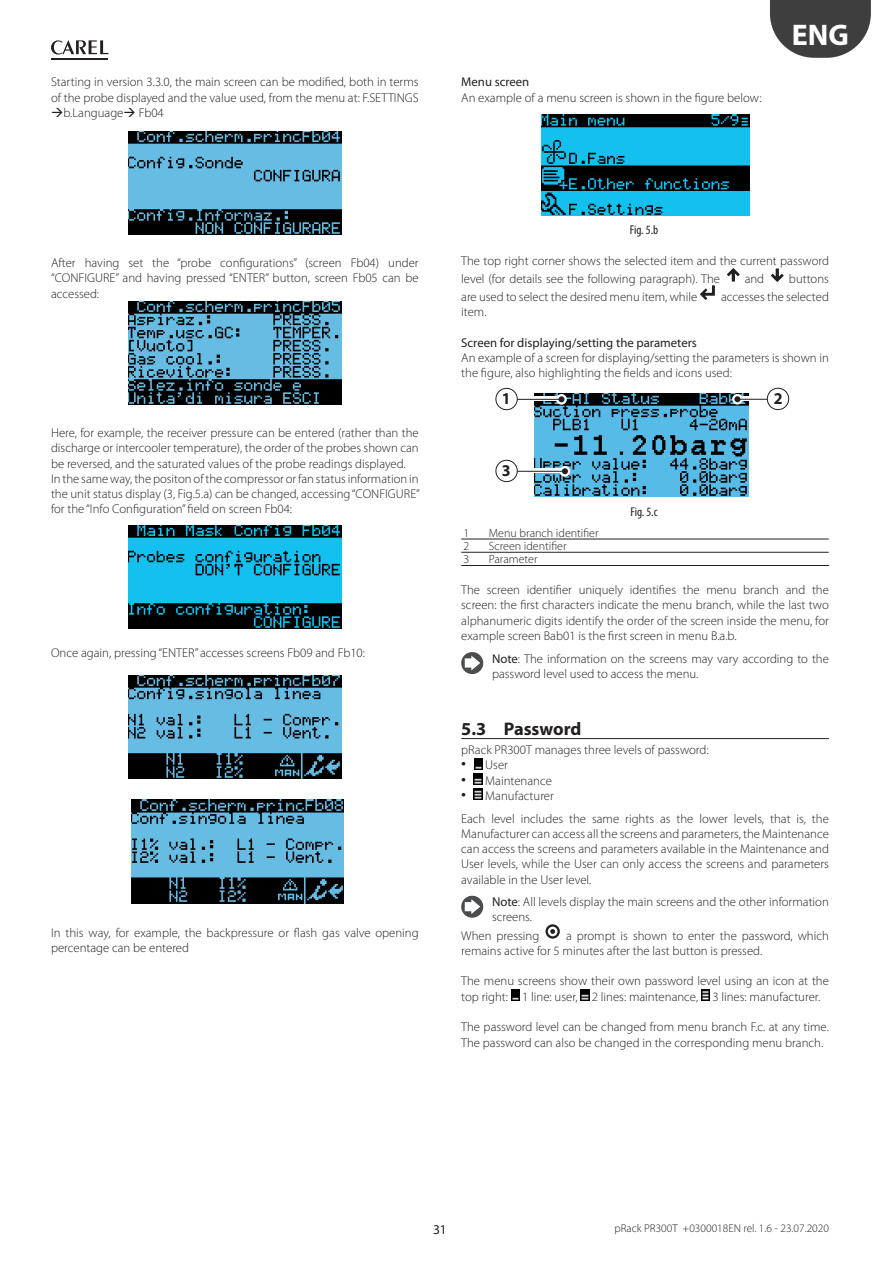
<style>
.page{position:relative;width:893px;height:1263px;background:#fff}
.page>*{position:absolute;margin:0;border:0;box-sizing:border-box;transform-origin:0 0}
.t1{font:700 29.85px "Myriad Pro";color:#fff}
.t2{font:700 18.3px "Myriad Pro";color:#231f20}
.t3{font:700 16.5px "Myriad Pro";color:#231f20}
.t4{font:13.5px "Myriad Pro";color:#231f20}
.t5{font:300 12.75px/15.3px "Myriad Pro";color:#231f20}
.t6{font:12.75px "Myriad Pro";color:#231f20}
.t7{font:condensed 12.75px "Myriad Pro";letter-spacing:-.005em;color:#231f20}
.t8{font:300 12px "Myriad Pro";color:#231f20}
.t9{font:300 11.4px "Myriad Pro";color:#231f20}
.s1{font-weight:400}
.s2{font-family:"Formata";font-stretch:condensed;font-size:15px}
</style>
<div class="page">
<svg style="left:51px;top:40px;width:57px;height:20px"></svg>
<svg style="left:770px;top:0;width:101px;height:58px;background:#5a5a5b"></svg>
<img style="left:129px;top:131px;width:212px;height:104px">
<img style="left:129px;top:301px;width:212px;height:104px">
<img style="left:129px;top:525px;width:212px;height:104px">
<img style="left:129px;top:676px;width:212px;height:103px">
<img style="left:131px;top:800px;width:213px;height:103px">
<hr style="left:461px;top:738px;width:368px;height:1px;background:#231f20">
<img style="left:541px;top:115px;width:208px;height:101px">
<svg style="left:727px;top:268px;width:13px;height:14px"></svg>
<svg style="left:771px;top:268px;width:12px;height:14px"></svg>
<svg style="left:700px;top:285px;width:15px;height:15px"></svg>
<img style="left:534px;top:393px;width:214px;height:104px">
<div style="left:495px;top:388px;width:23px;height:22px;border:1px solid #231f20;border-radius:50%"></div>
<svg style="left:531px;top:397px;width:25px;height:4px"></svg>
<svg style="left:556px;top:394px;width:11px;height:11px"></svg>
<svg style="left:558px;top:396px;width:6px;height:6px"></svg>
<hr style="left:517px;top:399px;width:44px;height:1px;background:#231f20">
<div style="left:495px;top:460px;width:23px;height:22px;border:1px solid #231f20;border-radius:50%"></div>
<svg style="left:531px;top:469px;width:29px;height:4px"></svg>
<div style="left:560px;top:466px;width:10px;height:11px;background:#fff;border-radius:50%"></div>
<svg style="left:562px;top:468px;width:6px;height:6px"></svg>
<hr style="left:517px;top:471px;width:48px;height:1px;background:#231f20">
<div style="left:767px;top:388px;width:22px;height:22px;border:1px solid #231f20;border-radius:50%"></div>
<svg style="left:732px;top:394px;width:11px;height:11px"></svg>
<svg style="left:734px;top:396px;width:14px;height:6px"></svg>
<hr style="left:737px;top:399px;width:30px;height:1px;background:#231f20">
<hr style="left:461px;top:565px;width:368px;height:1px;background:#231f20">
<hr style="left:461px;top:539px;width:368px;height:1px;background:#231f20">
<hr style="left:461px;top:552px;width:368px;height:1px;background:#231f20">
<svg style="left:461px;top:652px;width:22px;height:22px"></svg>
<svg style="left:465px;top:656px;width:15px;height:14px"></svg>
<svg style="left:474px;top:758px;width:8px;height:42px"></svg>
<svg style="left:461px;top:896px;width:22px;height:22px"></svg>
<svg style="left:465px;top:899px;width:15px;height:15px"></svg>
<svg style="left:545px;top:924px;width:15px;height:15px"></svg>
<svg style="left:511px;top:989px;width:8px;height:11px"></svg>
<svg style="left:580px;top:989px;width:9px;height:11px"></svg>
<svg style="left:701px;top:989px;width:8px;height:11px"></svg>
<p class="t5" style="left:51px;top:75px;width:369px">Starting in version 3.3.0, the main screen can be modified, both in terms</p>
<p class="t5" style="left:51px;top:91px;width:369px">of the probe displayed and the value used, from the menu at: F.SETTINGS</p>
<p class="t5" style="left:63px;top:106px;width:102px">b.Language Fb04</p>
<p class="t6" style="left:461px;top:77px;width:70px">Menu screen</p>
<p class="t5" style="left:461px;top:91px;width:302px">An example of a menu screen is shown in the figure below:</p>
<h1 class="t1" style="left:792px;top:24px;width:59px">ENG</h1>
<p class="t5" style="left:51px;top:256px;width:369px;text-align:justify">After having set the “probe configurations” (screen Fb04) under “CONFIGURE” and having pressed “ENTER” button, screen Fb05 can be accessed:</p>
<p class="t5" style="left:51px;top:426px;width:370px">Here, for example, the receiver pressure can be entered (rather than the discharge or intercooler temperature), the order of the probes shown can be reversed, and the saturated values of the probe readings displayed.<br>In the same way, the positon of the compressor or fan status information in the unit status display (3, Fig.5.a) can be changed, accessing “CONFIGURE” for the “Info Configuration” field on screen Fb04:</p>
<p class="t5" style="left:51px;top:646px;width:315px">Once again, pressing “ENTER” accesses screens Fb09 and Fb10:</p>
<p class="t5" style="left:51px;top:926px;width:369px">In this way, for example, the backpressure or flash gas valve opening percentage can be entered</p>
<p class="t7" style="left:630px;top:225px;width:30px">Fig. 5.b</p>
<p class="t5" style="left:461px;top:252px;width:369px;line-height:18px">The top right corner shows the selected item and the current password level (for details see the following paragraph). The</p>
<p class="t5" style="left:745px;top:272px;width:21px">and</p>
<p class="t5" style="left:789px;top:272px;width:41px">buttons</p>
<p class="t5" style="left:461px;top:290px;width:238px">are used to select the desired menu item, while</p>
<p class="t5" style="left:721px;top:290px;width:109px">accesses the selected</p>
<p class="t5" style="left:461px;top:305px;width:27px">item.</p>
<p class="t6" style="left:461px;top:338px;width:237px">Screen for displaying/setting the parameters</p>
<p class="t5" style="left:461px;top:351px;width:369px">An example of a screen for displaying/setting the parameters is shown in the figure, also highlighting the fields and icons used:</p>
<p class="t3" style="left:502px;top:389px;width:10px">1</p>
<p class="t3" style="left:774px;top:389px;width:10px">2</p>
<p class="t3" style="left:502px;top:461px;width:10px">3</p>
<p class="t7" style="left:630px;top:507px;width:29px">Fig. 5.c</p>
<p class="t8" style="left:463px;top:528px;width:7px">1</p>
<p class="t8" style="left:489px;top:528px;width:111px">Menu branch identifier</p>
<p class="t8" style="left:463px;top:542px;width:7px">2</p>
<p class="t8" style="left:489px;top:542px;width:79px">Screen identifier</p>
<p class="t8" style="left:463px;top:555px;width:7px">3</p>
<p class="t8" style="left:489px;top:555px;width:50px">Parameter</p>
<p class="t5" style="left:461px;top:583px;width:369px;text-align:justify">The screen identifier uniquely identifies the menu branch and the screen: the first characters indicate the menu branch, while the last two alphanumeric digits identify the order of the screen inside the menu, for example screen Bab01 is the first screen in menu B.a.b.</p>
<p class="t5" style="left:492px;top:651px;width:338px"><span class="s1">Note</span>: The information on the screens may vary according to the password level used to access the menu.</p>
<h2 class="t2" style="left:461px;top:722px;width:122px">5.3 Password</h2>
<p class="t5" style="left:461px;top:743px;width:249px">pRack PR300T manages three levels of password:</p>
<p class="t5" style="left:461px;top:758px;width:48px"><span class="s2">•</span> User</p>
<p class="t5" style="left:461px;top:774px;width:92px"><span class="s2">•</span> Maintenance</p>
<p class="t5" style="left:461px;top:785px;width:369px;line-height:22.5px"><span class="s2">•</span> Manufacturer<br>Each level includes the same rights as the lower levels, that is, the</p>
<p class="t5" style="left:461px;top:827px;width:369px;text-align:justify">Manufacturer can access all the screens and parameters, the Maintenance can access the screens and parameters available in the Maintenance and User levels, while the User can only access the screens and parameters available in the User level.</p>
<p class="t5" style="left:492px;top:895px;width:338px"><span class="s1">Note</span>: All levels display the main screens and the other information screens.</p>
<p class="t5" style="left:461px;top:928px;width:80px">When pressing</p>
<p class="t5" style="left:461px;top:928px;width:369px;text-indent:105px">a prompt is shown to enter the password, which remains active for 5 minutes after the last button is pressed.</p>
<p class="t5" style="left:461px;top:974px;width:369px">The menu screens show their own password level using an icon at the top right: 1 line: user, 2 lines: maintenance, 3 lines: manufacturer.</p>
<p class="t5" style="left:461px;top:1020px;width:369px">The password level can be changed from menu branch F.c. at any time.<br>The password can also be changed in the corresponding menu branch.</p>
<p class="t4" style="left:433px;top:1224px;width:15px">31</p>
<p class="t9" style="left:614px;top:1224px;width:216px">pRack PR300T +0300018EN rel. 1.6 - 23.07.2020</p>
</div>
